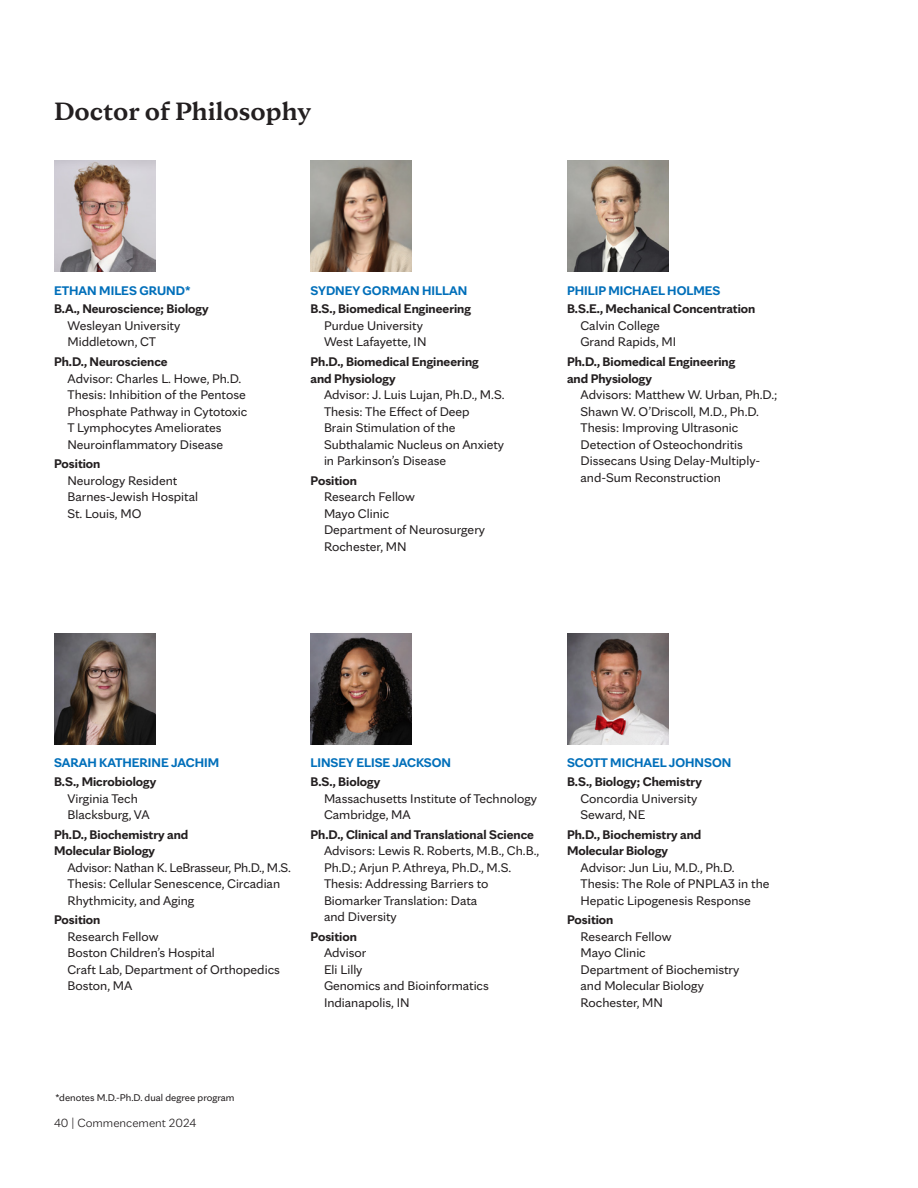
<style>
.page{position:relative;width:918px;height:1188px;background:#fff}
.page>*{position:absolute;margin:0;border:0;box-sizing:border-box;transform-origin:0 0}
.MC_-_INTRO{font:700 27px "Mayo Clinic Serif";color:#231f20}
.Paragraph_Style_4{font:13.5px/16.5px "Mayo Clinic Sans";color:#231f20}
.Paragraph_Style_3{font:13.5px/16.5px "Mayo Clinic Sans";color:#231f20}
.Paragraph_Style_2{font:700 13.5px/16.5px "Mayo Clinic Sans";color:#231f20}
.Paragraph_Style_1{font:700 13.5px "Mayo Clinic Sans";color:#006fba}
.Paragraph_Style_3-2{font:700 13.5px "Mayo Clinic Sans";color:#231f20}
.t1{font:300 12.75px "Mayo Clinic Sans";color:#231f20}
.MC_-_CAPTION___DISCLOSURE___FOOTER{font:10.5px "Mayo Clinic Sans";color:#231f20}
</style>
<div class="page">
<img style="left:54px;top:161px;width:101px;height:110px">
<img style="left:310px;top:161px;width:102px;height:110px">
<img style="left:567px;top:161px;width:101px;height:110px">
<img style="left:54px;top:634px;width:101px;height:110px">
<img style="left:310px;top:634px;width:102px;height:110px">
<img style="left:567px;top:634px;width:101px;height:110px">
<p class="MC_-_INTRO" style="left:54px;top:89px;width:259px">Doctor of Philosophy</p>
<p class="Paragraph_Style_1" style="left:54px;top:280px;width:138px">ETHAN MILES GRUND*</p>
<p class="Paragraph_Style_2" style="left:54px;top:299px;width:156px">B.A., Neuroscience; Biology</p>
<p class="Paragraph_Style_3" style="left:68px;top:316px;width:114px">Wesleyan University</p>
<p class="Paragraph_Style_4" style="left:68px;top:333px;width:90px">Middletown, CT</p>
<p class="Paragraph_Style_2" style="left:54px;top:352px;width:115px">Ph.D., Neuroscience</p>
<p class="Paragraph_Style_4" style="left:68px;top:369px;width:181px">Advisor: Charles L. Howe, Ph.D.<br>Thesis: Inhibition of the Pentose<br>Phosphate Pathway in Cytotoxic<br>T Lymphocytes Ameliorates<br>Neuroinflammatory Disease</p>
<p class="Paragraph_Style_3-2" style="left:54px;top:453px;width:48px">Position</p>
<p class="Paragraph_Style_3" style="left:68px;top:471px;width:111px">Neurology Resident</p>
<p class="Paragraph_Style_3" style="left:68px;top:487px;width:132px">Barnes-Jewish Hospital</p>
<p class="Paragraph_Style_3" style="left:68px;top:504px;width:75px">St. Louis, MO</p>
<p class="Paragraph_Style_1" style="left:310px;top:280px;width:158px">SYDNEY GORMAN HILLAN</p>
<p class="Paragraph_Style_2" style="left:310px;top:299px;width:162px">B.S., Biomedical Engineering</p>
<p class="Paragraph_Style_3" style="left:324px;top:316px;width:101px">Purdue University</p>
<p class="Paragraph_Style_4" style="left:324px;top:333px;width:104px">West Lafayette, IN</p>
<p class="Paragraph_Style_2" style="left:310px;top:352px;width:170px">Ph.D., Biomedical Engineering and Physiology</p>
<p class="Paragraph_Style_4" style="left:324px;top:385px;width:182px">Advisor: J. Luis Lujan, Ph.D., M.S.<br>Thesis: The Effect of Deep<br>Brain Stimulation of the<br>Subthalamic Nucleus on Anxiety in Parkinson’s Disease</p>
<p class="Paragraph_Style_3-2" style="left:310px;top:470px;width:48px">Position</p>
<p class="Paragraph_Style_3" style="left:324px;top:487px;width:93px">Research Fellow</p>
<p class="Paragraph_Style_3" style="left:324px;top:504px;width:67px">Mayo Clinic</p>
<p class="Paragraph_Style_3" style="left:324px;top:520px;width:163px">Department of Neurosurgery</p>
<p class="Paragraph_Style_3" style="left:324px;top:537px;width:84px">Rochester, MN</p>
<p class="Paragraph_Style_1" style="left:567px;top:280px;width:155px">PHILIP MICHAEL HOLMES</p>
<p class="Paragraph_Style_2" style="left:567px;top:299px;width:190px">B.S.E., Mechanical Concentration</p>
<p class="Paragraph_Style_3" style="left:580px;top:316px;width:81px">Calvin College</p>
<p class="Paragraph_Style_4" style="left:580px;top:333px;width:97px">Grand Rapids, MI</p>
<p class="Paragraph_Style_2" style="left:567px;top:352px;width:170px">Ph.D., Biomedical Engineering and Physiology</p>
<p class="Paragraph_Style_4" style="left:580px;top:385px;width:199px">Advisors: Matthew W. Urban, Ph.D.;<br>Shawn W. O’Driscoll, M.D., Ph.D.<br>Thesis: Improving Ultrasonic<br>Detection of Osteochondritis<br>Dissecans Using Delay-Multiply&shy;and-Sum Reconstruction</p>
<p class="Paragraph_Style_1" style="left:54px;top:752px;width:167px">SARAH KATHERINE JACHIM</p>
<p class="Paragraph_Style_2" style="left:54px;top:772px;width:104px">B.S., Microbiology</p>
<p class="Paragraph_Style_3" style="left:68px;top:789px;width:72px">Virginia Tech</p>
<p class="Paragraph_Style_4" style="left:68px;top:805px;width:84px">Blacksburg, VA</p>
<p class="Paragraph_Style_2" style="left:54px;top:825px;width:136px">Ph.D., Biochemistry and<br>Molecular Biology</p>
<p class="Paragraph_Style_4" style="left:68px;top:858px;width:225px">Advisor: Nathan K. LeBrasseur, Ph.D., M.S.<br>Thesis: Cellular Senescence, Circadian<br>Rhythmicity, and Aging</p>
<p class="Paragraph_Style_3-2" style="left:54px;top:909px;width:48px">Position</p>
<p class="Paragraph_Style_3" style="left:68px;top:927px;width:93px">Research Fellow</p>
<p class="Paragraph_Style_3" style="left:68px;top:944px;width:149px">Boston Children’s Hospital</p>
<p class="Paragraph_Style_3" style="left:68px;top:960px;width:214px">Craft Lab, Department of Orthopedics</p>
<p class="Paragraph_Style_3" style="left:68px;top:977px;width:66px">Boston, MA</p>
<p class="Paragraph_Style_1" style="left:310px;top:752px;width:142px">LINSEY ELISE JACKSON</p>
<p class="Paragraph_Style_2" style="left:310px;top:772px;width:71px">B.S., Biology</p>
<p class="Paragraph_Style_3" style="left:324px;top:789px;width:215px">Massachusetts Institute of Technology</p>
<p class="Paragraph_Style_4" style="left:324px;top:805px;width:88px">Cambridge, MA</p>
<p class="Paragraph_Style_2" style="left:310px;top:825px;width:225px">Ph.D., Clinical and Translational Science</p>
<p class="Paragraph_Style_4" style="left:324px;top:841px;width:217px">Advisors: Lewis R. Roberts, M.B., Ch.B.,<br>Ph.D.; Arjun P. Athreya, Ph.D., M.S.<br>Thesis: Addressing Barriers to<br>Biomarker Translation: Data<br>and Diversity</p>
<p class="Paragraph_Style_3-2" style="left:310px;top:926px;width:48px">Position</p>
<p class="Paragraph_Style_3" style="left:324px;top:944px;width:44px">Advisor</p>
<p class="Paragraph_Style_3" style="left:324px;top:960px;width:40px">Eli Lilly</p>
<p class="Paragraph_Style_3" style="left:324px;top:977px;width:166px">Genomics and Bioinformatics</p>
<p class="Paragraph_Style_3" style="left:324px;top:993px;width:87px">Indianapolis, IN</p>
<p class="Paragraph_Style_1" style="left:567px;top:752px;width:166px">SCOTT MICHAEL JOHNSON</p>
<p class="Paragraph_Style_2" style="left:567px;top:772px;width:136px">B.S., Biology; Chemistry</p>
<p class="Paragraph_Style_3" style="left:580px;top:789px;width:119px">Concordia University<br>Seward, NE</p>
<p class="Paragraph_Style_2" style="left:567px;top:825px;width:136px">Ph.D., Biochemistry and<br>Molecular Biology</p>
<p class="Paragraph_Style_4" style="left:580px;top:858px;width:191px">Advisor: Jun Liu, M.D., Ph.D.<br>Thesis: The Role of PNPLA3 in the<br>Hepatic Lipogenesis Response</p>
<p class="Paragraph_Style_3-2" style="left:567px;top:909px;width:48px">Position</p>
<p class="Paragraph_Style_3" style="left:580px;top:927px;width:93px">Research Fellow</p>
<p class="Paragraph_Style_3" style="left:580px;top:944px;width:67px">Mayo Clinic</p>
<p class="Paragraph_Style_3" style="left:580px;top:960px;width:160px">Department of Biochemistry and Molecular Biology</p>
<p class="Paragraph_Style_3" style="left:580px;top:993px;width:84px">Rochester, MN</p>
<p class="MC_-_CAPTION___DISCLOSURE___FOOTER" style="left:56px;top:1089px;width:181px">*denotes M.D.-Ph.D. dual degree program</p>
<p class="t1" style="left:54px;top:1114px;width:144px">40 | Commencement 2024</p>
</div>
